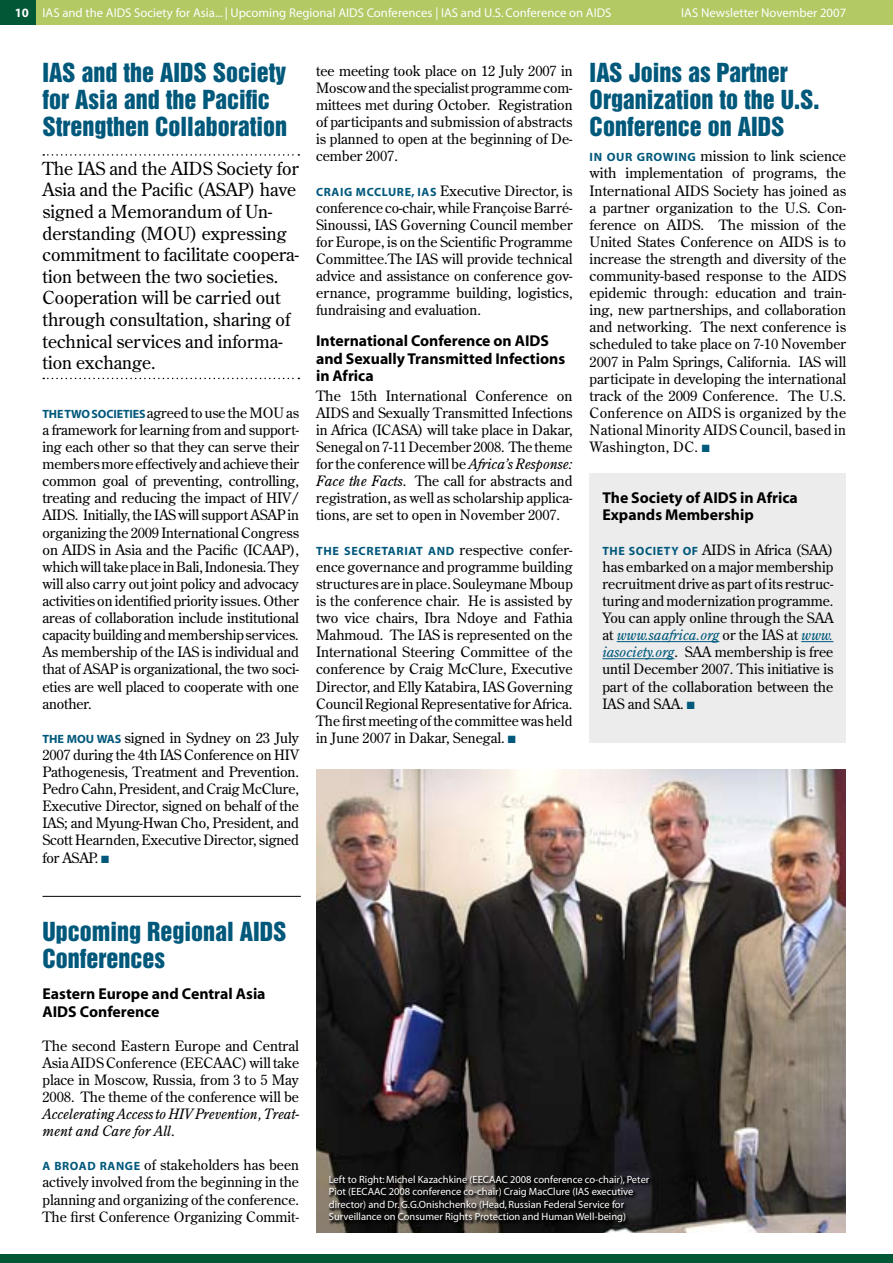
<style>
.page{position:relative;width:893px;height:1263px;background:#fff}
.page>*{position:absolute;margin:0;border:0;box-sizing:border-box;transform-origin:0 0}
.t1{font:24px/27px "Helvetica Inserat LT Std";color:#00587b}
.t2{font:18px/21.6px "Century Old Style Std";color:#000}
.t3{font:700 15.75px/17.1px "Myriad";color:#000}
.t4{font:14.25px/17.1px "Century Old Style Std";color:#000;text-align:justify}
.t5{font:italic 14.25px/17.1px "Century Old Style Std";color:#000}
.t6{font:12.75px "Myriad";color:#fff}
.t7{font:700 12px "Myriad";letter-spacing:.05em;color:#00587b}
.t8{font:10.5px/12.6px "Myriad";color:#fff}
.s1{font-weight:700}
.s2{font-family:"Myriad";font-weight:700;font-size:12px;color:#00587b}
.s3{color:#00587b}
.s4{font-style:italic}
.s5{font-family:"Century Old Style Std";font-weight:400;font-size:14.25px;color:#000}
.s6{font-style:italic;color:#00587b}
.s7{font-style:normal}
</style>
<div class="page">
<svg style="left:43px;top:154px;width:256px;height:2px"></svg>
<svg style="left:43px;top:378px;width:256px;height:1px"></svg>
<hr style="left:43px;top:896px;width:258px;height:1px;background:#000">
<div style="left:590px;top:473px;width:256px;height:270px;background:#ececec"></div>
<hr style="left:617px;top:641px;width:102px;height:1px;background:#00587b">
<hr style="left:801px;top:641px;width:32px;height:1px;background:#00587b">
<hr style="left:602px;top:658px;width:72px;height:1px;background:#00587b">
<img style="left:316px;top:770px;width:529px;height:463px">
<svg style="left:329px;top:1175px;width:356px;height:58px;fill:#0e0e0e"></svg>
<div style="left:0;top:0;width:893px;height:25px;background:#b2c964"></div>
<div style="left:0;top:0;width:36px;height:25px;background:#005836"></div>
<div style="left:0;top:1254px;width:893px;height:9px;background:#005836"></div>
<p class="t6" style="left:15px;top:6px;width:598px"><span class="s1">10</span> IAS and the AIDS Society for Asia... | Upcoming Regional AIDS Conferences | IAS and U.S. Conference on AIDS</p>
<p class="t6" style="left:681px;top:6px;width:166px">IAS Newsletter November 2007</p>
<h1 class="t1" style="left:43px;top:60px;width:246px">IAS and the AIDS Society for Asia and the Pacific<br>Strengthen Collaboration</h1>
<p class="t2" style="left:43px;top:157px;width:258px">The IAS and the AIDS Society for<br>Asia and the Pacific (ASAP) have signed a Memorandum of Un&shy;derstanding (MOU) expressing commitment to facilitate coopera&shy;tion between the two societies.<br>Cooperation will be carried out through consultation, sharing of technical services and informa&shy;tion exchange.</p>
<p class="t4" style="left:43px;top:404px;width:258px"><span class="s2">The two societies</span> agreed to use the MOU as a framework for learning from and support&shy;ing each other so that they can serve their members more effectively and achieve their common goal of preventing, controlling, treating and reducing the impact of HIV/ AIDS. Initially, the IAS will support ASAP in organizing the 2009 International Congress on AIDS in Asia and the Pacific (ICAAP), which will take place in Bali, Indonesia. They will also carry out joint policy and advocacy activities on identified priority issues. Other areas of collaboration include institutional capacity building and membership services.<br>As membership of the IAS is individual and that of ASAP is organizational, the two soci&shy;eties are well placed to cooperate with one another.</p>
<p class="t4" style="left:43px;top:729px;width:258px"><span class="s2">The MOU was</span> signed in Sydney on 23 July 2007 during the 4th IAS Conference on HIV Pathogenesis, Treatment and Prevention.<br>Pedro Cahn, President, and Craig McClure, Executive Director, signed on behalf of the IAS; and Myung-Hwan Cho, President, and Scott Hearnden, Executive Director, signed for ASAP. <span class="s3">■</span></p>
<p class="t4" style="left:316px;top:62px;width:258px">tee meeting took place on 12 July 2007 in Moscow and the specialist programme com&shy;mittees met during October. Registration of participants and submission of abstracts is planned to open at the beginning of De&shy;cember 2007.</p>
<p class="t4" style="left:316px;top:182px;width:258px"><span class="s2">Crai g McClure, IAS</span> Executive Director, is conference co-chair, while Françoise Barré-Sinoussi, IAS Governing Council member for Europe, is on the Scientific Programme Committee.The IAS will provide technical advice and assistance on conference gov&shy;ernance, programme building, logistics, fundraising and evaluation.</p>
<p class="t3" style="left:316px;top:333px;width:251px">International Conference on AIDS and Sexually Transmitted Infections in Africa</p>
<p class="t4" style="left:316px;top:387px;width:258px">The 15th International Conference on AIDS and Sexually Transmitted Infections in Africa (ICASA) will take place in Dakar, Senegal on 7-11 December 2008. The theme for the conference will be <span class="s4">Africa’s Response:<br>Face the Facts</span>. The call for abstracts and registration, as well as scholarship applica&shy;tions, are set to open in November 2007.</p>
<p class="t7" style="left:316px;top:544px;width:258px">The secretari at and <span class="s5">respective confer-</span></p>
<p class="t4" style="left:316px;top:558px;width:258px">ence governance and programme building structures are in place. Souleymane Mboup is the conference chair. He is assisted by two vice chairs, Ibra Ndoye and Fathia Mahmoud. The IAS is represented on the International Steering Committee of the conference by Craig McClure, Executive Director, and Elly Katabira, IAS Governing Council Regional Representative for Africa.<br>The first meeting of the committee was held in June 2007 in Dakar, Senegal. <span class="s3">■</span></p>
<h1 class="t1" style="left:590px;top:60px;width:231px">IAS Joins as Partner<br>Organization to the U.S.<br>Conference on AIDS</h1>
<p class="t4" style="left:590px;top:147px;width:258px"><span class="s2">In our growi ng</span> mission to link science with implementation of programs, the International AIDS Society has joined as a partner organization to the U.S. Con&shy;ference on AIDS. The mission of the United States Conference on AIDS is to increase the strength and diversity of the community-based response to the AIDS epidemic through: education and train&shy;ing, new partnerships, and collaboration and networking. The next conference is scheduled to take place on 7-10 November 2007 in Palm Springs, California. IAS will participate in developing the international track of the 2009 Conference. The U.S.<br>Conference on AIDS is organized by the National Minority AIDS Council, based in Washington, DC. <span class="s3">■</span></p>
<p class="t3" style="left:602px;top:490px;width:197px">The Society of AIDS in Africa<br>Expands Membership</p>
<p class="t4" style="left:602px;top:541px;width:233px"><span class="s2">The Soci ety of</span> AIDS in Africa (SAA) has embarked on a major membership recruitment drive as part of its restruc&shy;turing and modernization programme.<br>You can apply online through the SAA at <span class="s6">www.saafrica.org</span> or the IAS at <span class="s6">www. iasociety.org</span>. SAA membership is free until December 2007. This initiative is part of the collaboration between the IAS and SAA. <span class="s3">■</span></p>
<h1 class="t1" style="left:43px;top:918px;width:246px">Upcoming Regional AIDS<br>Conferences</h1>
<p class="t3" style="left:43px;top:986px;width:225px">Eastern Europe and Central Asia<br>AIDS Conference</p>
<p class="t4" style="left:43px;top:1037px;width:258px">The second Eastern Europe and Central Asia AIDS Conference (EECAAC) will take place in Moscow, Russia, from 3 to 5 May 2008. The theme of the conference will be</p>
<p class="t5" style="left:43px;top:1105px;width:258px">Accelerating Access to HIV Prevention, Treat&shy;ment and Care for All<span class="s7">.</span></p>
<p class="t4" style="left:43px;top:1156px;width:258px"><span class="s2">A broad range</span> of stakeholders has been actively involved from the beginning in the planning and organizing of the conference.<br>The first Conference Organizing Commit-</p>
<p class="t8" style="left:329px;top:1173px;width:322px">Left to Right: Michel Kazachkine (EECAAC 2008 conference co-chair), Peter Piot (EECAAC 2008 conference co-chair) Craig MacClure (IAS executive director) and Dr. G.G.Onishchenko (Head, Russian Federal Service for Surveillance on Consumer Rights Protection and Human Well-being)</p>
</div>
